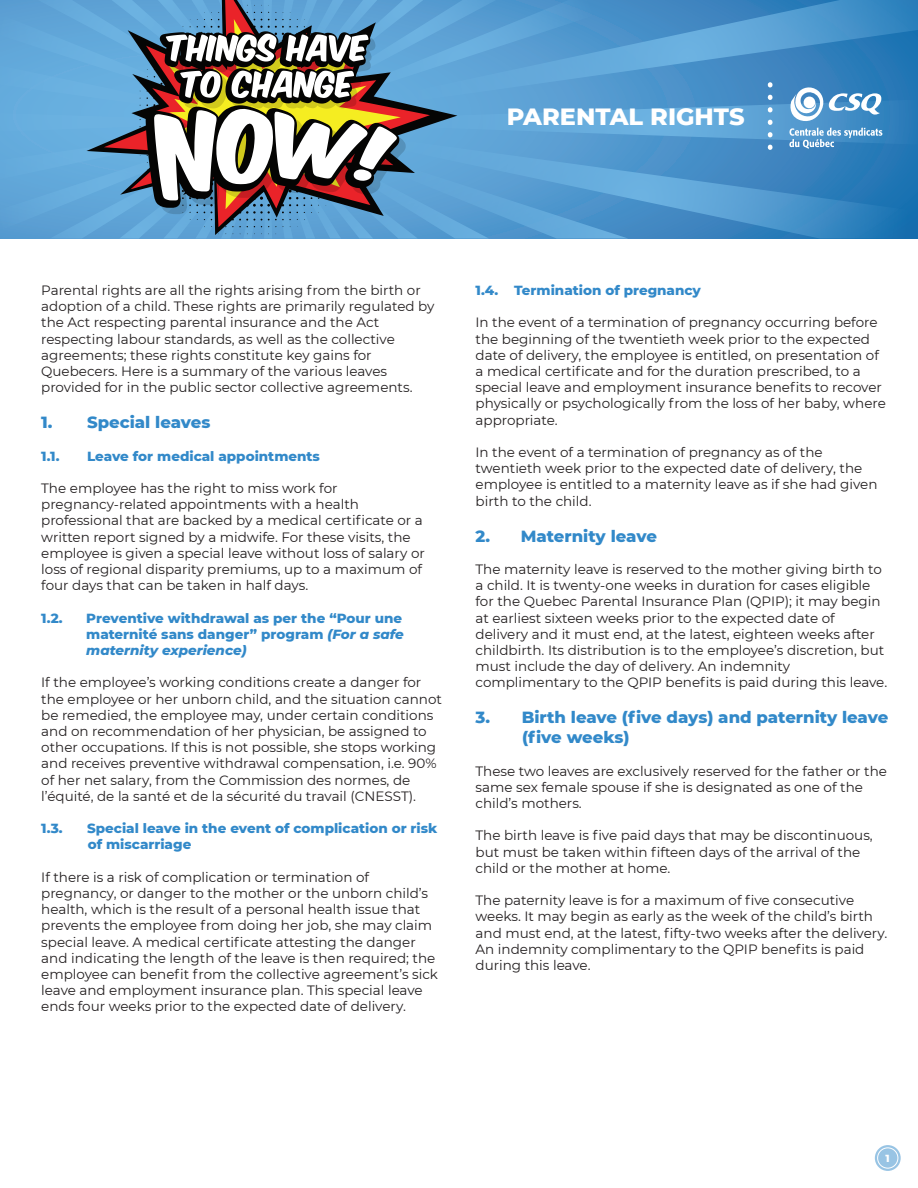
<style>
.page{position:relative;width:918px;height:1188px;background:#fff}
.page>*{position:absolute;margin:0;border:0;box-sizing:border-box;transform-origin:0 0}
.t1{font:800 24px "Montserrat";color:#fff}
.t2{font:800 16.5px/19.8px "Montserrat";color:#3289c9}
.t3{font:13.5px/16.2px "Montserrat";color:#231f20}
.t4{font:800 13.5px/16.2px "Montserrat";color:#3289c9}
.t5{font:800 10.5px "Montserrat";color:#fff}
.s1{font-style:italic}
</style>
<div class="page">
<svg style="left:875px;top:1145px;width:26px;height:26px"></svg>
<div style="left:877px;top:1147px;width:21px;height:22px;border:1px solid #fff;border-radius:50%"></div>
<svg style="left:0;top:0;width:918px;height:239px;background:#6397bd"></svg>
<h1 class="t1" style="left:507px;top:98px;width:240px">PARENTAL RIGHTS</h1>
<p class="t3" style="left:41px;top:282px;width:395px">Parental rights are all the rights arising from the birth or adoption of a child. These rights are primarily regulated by the Act respecting parental insurance and the Act respecting labour standards, as well as the collective agreements; these rights constitute key gains for Quebecers. Here is a summary of the various leaves provided for in the public sector collective agreements.</p>
<p class="t2" style="left:41px;top:411px;width:171px">1. Special leaves</p>
<p class="t4" style="left:41px;top:447px;width:20px">1.1.</p>
<p class="t4" style="left:87px;top:447px;width:234px">Leave for medical appointments</p>
<p class="t3" style="left:41px;top:480px;width:385px">The employee has the right to miss work for pregnancy-related appointments with a health professional that are backed by a medical certificate or a written report signed by a midwife. For these visits, the employee is given a special leave without loss of salary or loss of regional disparity premiums, up to a maximum of four days that can be taken in half days.</p>
<p class="t4" style="left:41px;top:609px;width:23px">1.2.</p>
<p class="t4" style="left:86px;top:609px;width:319px">Preventive withdrawal as per the “Pour une maternité sans danger” program <span class="s1">(For a safe maternity experience)</span></p>
<p class="t3" style="left:41px;top:674px;width:402px">If the employee’s working conditions create a danger for the employee or her unborn child, and the situation cannot be remedied, the employee may, under certain conditions and on recommendation of her physician, be assigned to other occupations. If this is not possible, she stops working and receives preventive withdrawal compensation, i.e. 90% of her net salary, from the Commission des normes, de l’équité, de la santé et de la sécurité du travail (CNESST).</p>
<p class="t4" style="left:41px;top:819px;width:23px">1.3.</p>
<p class="t4" style="left:87px;top:819px;width:352px">Special leave in the event of complication or risk of miscarriage</p>
<p class="t3" style="left:41px;top:868px;width:398px">If there is a risk of complication or termination of pregnancy, or danger to the mother or the unborn child’s health, which is the result of a personal health issue that prevents the employee from doing her job, she may claim special leave. A medical certificate attesting the danger and indicating the length of the leave is then required; the employee can benefit from the collective agreement’s sick leave and employment insurance plan. This special leave ends four weeks prior to the expected date of delivery.</p>
<p class="t4" style="left:476px;top:281px;width:227px">1.4. Termination of pregnancy</p>
<p class="t3" style="left:476px;top:314px;width:412px">In the event of a termination of pregnancy occurring before the beginning of the twentieth week prior to the expected date of delivery, the employee is entitled, on presentation of a medical certificate and for the duration prescribed, to a special leave and employment insurance benefits to recover physically or psychologically from the loss of her baby, where appropriate.</p>
<p class="t3" style="left:476px;top:444px;width:403px">In the event of a termination of pregnancy as of the twentieth week prior to the expected date of delivery, the employee is entitled to a maternity leave as if she had given birth to the child.</p>
<p class="t2" style="left:476px;top:525px;width:183px">2. Maternity leave</p>
<p class="t3" style="left:476px;top:561px;width:413px">The maternity leave is reserved to the mother giving birth to a child. It is twenty-one weeks in duration for cases eligible for the Quebec Parental Insurance Plan (QPIP); it may begin at earliest sixteen weeks prior to the expected date of delivery and it must end, at the latest, eighteen weeks after childbirth. Its distribution is to the employee’s discretion, but must include the day of delivery. An indemnity complimentary to the QPIP benefits is paid during this leave.</p>
<p class="t2" style="left:522px;top:707px;width:368px;text-indent:-46px">3. Birth leave (five days) and paternity leave (five weeks)</p>
<p class="t3" style="left:476px;top:762px;width:413px">These two leaves are exclusively reserved for the father or the same sex female spouse if she is designated as one of the child’s mothers.</p>
<p class="t3" style="left:476px;top:827px;width:399px">The birth leave is five paid days that may be discontinuous, but must be taken within fifteen days of the arrival of the child or the mother at home.</p>
<p class="t3" style="left:476px;top:892px;width:413px">The paternity leave is for a maximum of five consecutive weeks. It may begin as early as the week of the child’s birth and must end, at the latest, fifty-two weeks after the delivery.<br>An indemnity complimentary to the QPIP benefits is paid during this leave.</p>
<p class="t5" style="left:885px;top:1150px;width:6px">1</p>
</div>
